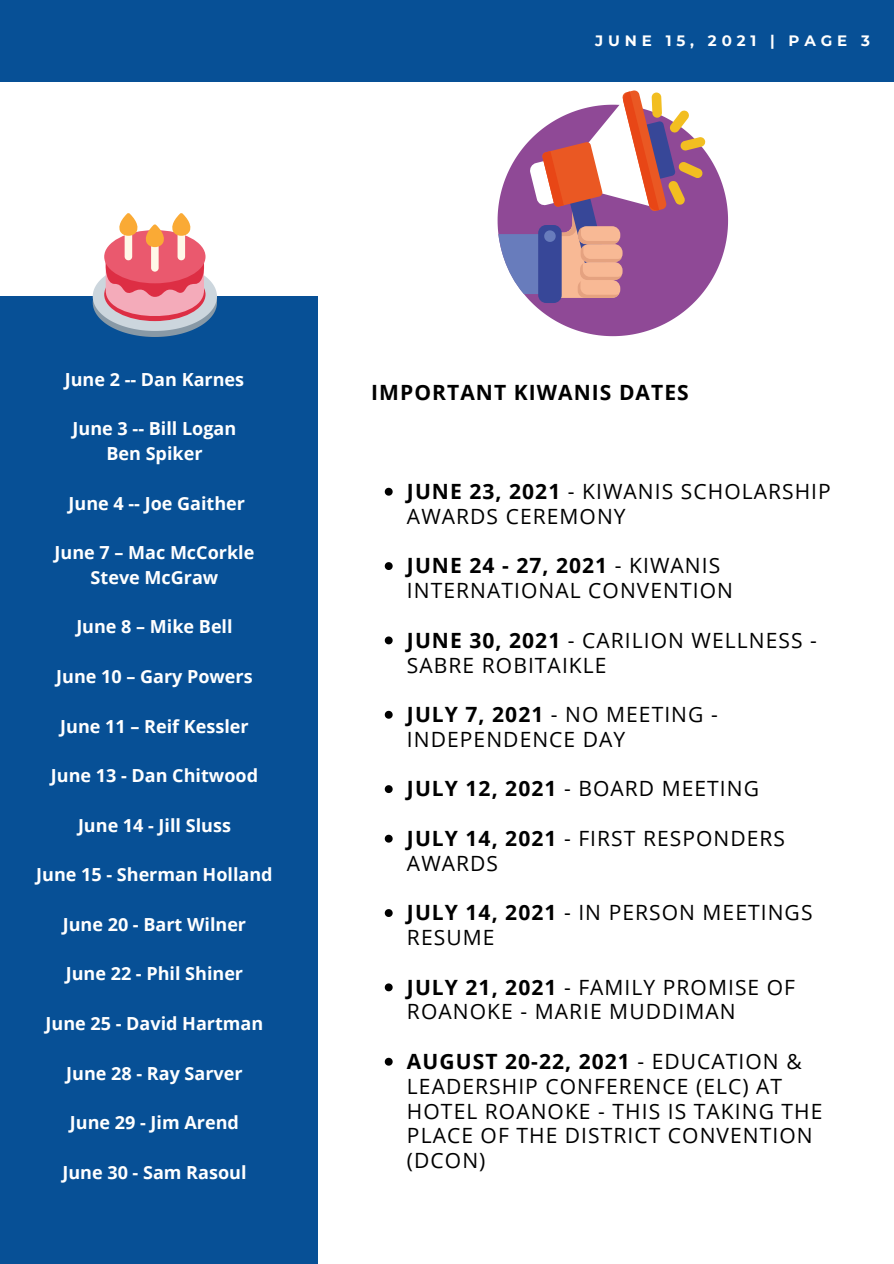
<style>
.page{position:relative;width:894px;height:1264px;background:#fff}
.page>*{position:absolute;margin:0;border:0;box-sizing:border-box;transform-origin:0 0}
.t1{font:21px/24.8px "Open Sans";letter-spacing:.05em;color:#000}
.t2{font:700 21px "Open Sans";letter-spacing:.05em;color:#000}
.t3{font:700 18px "Open Sans";color:#fff}
.t4{font:700 15px "Montserrat";letter-spacing:.32em;color:#fff}
.s1{font-weight:700}
</style>
<div class="page">
<div style="left:0;top:296px;width:317px;height:967px;background:#075096"></div>
<div style="left:0;top:0;width:893px;height:81px;background:#075096"></div>
<svg style="left:497px;top:141px;width:230px;height:195px;fill:#8f4996"></svg>
<div style="left:538px;top:225px;width:23px;height:78px;background:#374798;border-radius:8px"></div>
<svg style="left:498px;top:90px;width:207px;height:208px"></svg>
<svg style="left:384px;top:488px;width:8px;height:7px"></svg>
<svg style="left:384px;top:562px;width:8px;height:8px"></svg>
<svg style="left:384px;top:636px;width:8px;height:8px"></svg>
<svg style="left:384px;top:710px;width:8px;height:8px"></svg>
<svg style="left:384px;top:785px;width:8px;height:8px"></svg>
<svg style="left:384px;top:834px;width:8px;height:8px"></svg>
<svg style="left:384px;top:909px;width:8px;height:8px"></svg>
<svg style="left:384px;top:983px;width:8px;height:8px"></svg>
<svg style="left:384px;top:1057px;width:8px;height:8px"></svg>
<svg style="left:93px;top:260px;width:124px;height:77px"></svg>
<div style="left:104px;top:230px;width:101px;height:53px;background:#ea596e;border-radius:50%"></div>
<div style="left:177px;top:226px;width:8px;height:34px;background:#fff8e8;border-radius:4px"></div>
<svg style="left:171px;top:213px;width:20px;height:23px"></svg>
<div style="left:151px;top:238px;width:8px;height:34px;background:#fff8e8;border-radius:4px"></div>
<svg style="left:145px;top:224px;width:20px;height:23px"></svg>
<div style="left:125px;top:226px;width:7px;height:34px;background:#fff8e8;border-radius:4px"></div>
<svg style="left:119px;top:213px;width:19px;height:23px"></svg>
<p class="t4" style="left:595px;top:32px;width:276px">JUNE 15, 2021 | PAGE 3</p>
<p class="t3" style="left:65px;top:366px;width:181px">June 2 -- Dan Karnes</p>
<p class="t3" style="left:73px;top:416px;width:165px">June 3 -- Bill Logan</p>
<p class="t3" style="left:106px;top:441px;width:97px">Ben Spiker</p>
<p class="t3" style="left:69px;top:490px;width:178px">June 4 -- Joe Gaither</p>
<p class="t3" style="left:55px;top:540px;width:201px">June 7 – Mac McCorkle</p>
<p class="t3" style="left:91px;top:564px;width:129px">Steve McGraw</p>
<p class="t3" style="left:76px;top:614px;width:158px">June 8 – Mike Bell</p>
<p class="t3" style="left:56px;top:663px;width:198px">June 10 – Gary Powers</p>
<p class="t3" style="left:60px;top:713px;width:190px">June 11 – Reif Kessler</p>
<p class="t3" style="left:51px;top:763px;width:209px">June 13 - Dan Chitwood</p>
<p class="t3" style="left:78px;top:812px;width:154px">June 14 - Jill Sluss</p>
<p class="t3" style="left:36px;top:862px;width:238px">June 15 - Sherman Holland</p>
<p class="t3" style="left:63px;top:911px;width:185px">June 20 - Bart Wilner</p>
<p class="t3" style="left:66px;top:961px;width:179px">June 22 - Phil Shiner</p>
<p class="t3" style="left:46px;top:1010px;width:219px">June 25 - David Hartman</p>
<p class="t3" style="left:66px;top:1060px;width:178px">June 28 - Ray Sarver</p>
<p class="t3" style="left:70px;top:1109px;width:170px">June 29 - Jim Arend</p>
<p class="t3" style="left:62px;top:1159px;width:185px">June 30 - Sam Rasoul</p>
<p class="t2" style="left:371px;top:377px;width:319px">IMPORTANT KIWANIS DATES</p>
<p class="t1" style="left:407px;top:478px;width:425px"><span class="s1">JUNE 23, 2021</span> - KIWANIS SCHOLARSHIP<br>AWARDS CEREMONY</p>
<p class="t1" style="left:407px;top:553px;width:327px"><span class="s1">JUNE 24 - 27, 2021</span> - KIWANIS<br>INTERNATIONAL CONVENTION</p>
<p class="t1" style="left:407px;top:627px;width:411px"><span class="s1">JUNE 30, 2021</span> - CARILION WELLNESS -<br>SABRE ROBITAIKLE</p>
<p class="t1" style="left:407px;top:701px;width:312px"><span class="s1">JULY 7, 2021</span> - NO MEETING -<br>INDEPENDENCE DAY</p>
<p class="t1" style="left:407px;top:776px;width:353px"><span class="s1">JULY 12, 2021</span> - BOARD MEETING</p>
<p class="t1" style="left:407px;top:825px;width:379px"><span class="s1">JULY 14, 2021</span> - FIRST RESPONDERS<br>AWARDS</p>
<p class="t1" style="left:407px;top:899px;width:407px"><span class="s1">JULY 14, 2021</span> - IN PERSON MEETINGS<br>RESUME</p>
<p class="t1" style="left:407px;top:974px;width:389px"><span class="s1">JULY 21, 2021</span> - FAMILY PROMISE OF<br>ROANOKE - MARIE MUDDIMAN</p>
<p class="t1" style="left:407px;top:1048px;width:417px"><span class="s1">AUGUST 20-22, 2021</span> - EDUCATION &amp;<br>LEADERSHIP CONFERENCE (ELC) AT<br>HOTEL ROANOKE - THIS IS TAKING THE<br>PLACE OF THE DISTRICT CONVENTION (DCON)</p>
</div>
